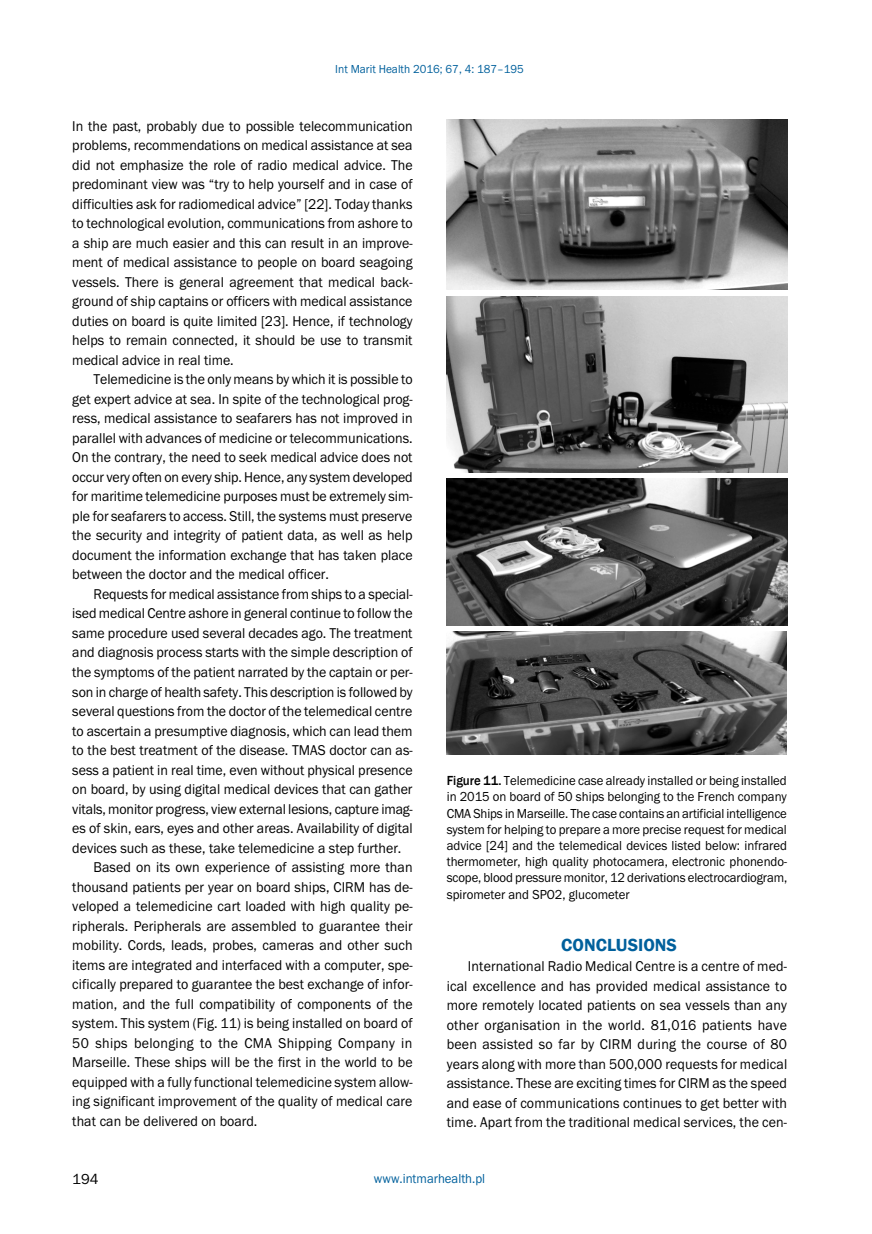
<style>
.page{position:relative;width:872px;height:1234px;background:#fff}
.page>*{position:absolute;margin:0;border:0;box-sizing:border-box;transform-origin:0 0}
.t1{font:600 18px "Franklin Gothic";color:#00609c}
.t2{font:15px "Franklin Got Itc TEE";color:#000}
.t3{font:14.7px/19.5px "Franklin Got Itc TEE";color:#000;text-align:justify;scale:.95 1}
.t4{font:14.7px "Franklin Got Itc TEE";letter-spacing:.02em;color:#000;scale:.95 1}
.t5{font:13.5px/16.2px "Franklin Got Itc TEE";color:#000;text-align:justify;scale:.95 1}
.t6{font:13.5px "Franklin Got Itc TEE";color:#00609c;scale:.95 1}
.t7{font:12px "Franklin Got Itc TEE";color:#00609c;scale:.95 1}
.s1{font-family:"Franklin Gothic";font-weight:500}
</style>
<div class="page">
<img style="left:446px;top:119px;width:341px;height:170px">
<img style="left:446px;top:297px;width:341px;height:175px">
<img style="left:446px;top:478px;width:341px;height:147px">
<img style="left:446px;top:631px;width:341px;height:123px">
<p class="t7" style="left:335px;top:62px;width:200px">Int Marit Health 2016; 67, 4: 187–195</p>
<p class="t3" style="left:72px;top:116px;width:360px">In the past, probably due to possible telecommunication problems, recommendations on medical assistance at sea did not emphasize the role of radio medical advice. The predominant view was “try to help yourself and in case of difficulties ask for radiomedical advice” [22]. Today thanks to technological evolution, communications from ashore to a ship are much easier and this can result in an improve&shy;ment of medical assistance to people on board seagoing vessels. There is general agreement that medical back&shy;ground of ship captains or officers with medical assistance duties on board is quite limited [23]. Hence, if technology helps to remain connected, it should be use to transmit medical advice in real time.</p>
<p class="t3" style="left:72px;top:370px;width:360px;text-indent:21px">Telemedicine is the only means by which it is possible to get expert advice at sea. In spite of the technological prog&shy;ress, medical assistance to seafarers has not improved in parallel with advances of medicine or telecommunications.<br>On the contrary, the need to seek medical advice does not occur very often on every ship. Hence, any system developed for maritime telemedicine purposes must be extremely sim&shy;ple for seafarers to access. Still, the systems must preserve the security and integrity of patient data, as well as help document the information exchange that has taken place between the doctor and the medical officer.</p>
<p class="t3" style="left:94px;top:584px;width:337px">Requests for medical assistance from ships to a special-</p>
<p class="t3" style="left:72px;top:604px;width:360px">ised medical Centre ashore in general continue to follow the</p>
<p class="t3" style="left:72px;top:623px;width:360px">same procedure used several decades ago. The treatment</p>
<p class="t3" style="left:72px;top:643px;width:360px">and diagnosis process starts with the simple description of</p>
<p class="t3" style="left:72px;top:662px;width:360px">the symptoms of the patient narrated by the captain or per-</p>
<p class="t3" style="left:72px;top:682px;width:360px">son in charge of health safety. This description is followed by</p>
<p class="t3" style="left:72px;top:701px;width:359px">several questions from the doctor of the telemedical centre</p>
<p class="t3" style="left:72px;top:721px;width:360px">to ascertain a presumptive diagnosis, which can lead them</p>
<p class="t3" style="left:72px;top:740px;width:360px">to the best treatment of the disease. TMAS doctor can as-</p>
<p class="t3" style="left:72px;top:760px;width:360px">sess a patient in real time, even without physical presence</p>
<p class="t3" style="left:72px;top:779px;width:359px">on board, by using digital medical devices that can gather</p>
<p class="t3" style="left:72px;top:799px;width:360px">vitals, monitor progress, view external lesions, capture imag-</p>
<p class="t3" style="left:72px;top:818px;width:360px">es of skin, ears, eyes and other areas. Availability of digital</p>
<p class="t3" style="left:72px;top:838px;width:348px">devices such as these, take telemedicine a step further.</p>
<p class="t3" style="left:94px;top:857px;width:337px">Based on its own experience of assisting more than</p>
<p class="t3" style="left:72px;top:877px;width:360px">thousand patients per year on board ships, CIRM has de-</p>
<p class="t3" style="left:72px;top:896px;width:360px">veloped a telemedicine cart loaded with high quality pe-</p>
<p class="t3" style="left:72px;top:916px;width:360px">ripherals. Peripherals are assembled to guarantee their</p>
<p class="t3" style="left:72px;top:935px;width:360px">mobility. Cords, leads, probes, cameras and other such</p>
<p class="t3" style="left:72px;top:955px;width:360px">items are integrated and interfaced with a computer, spe-</p>
<p class="t3" style="left:72px;top:974px;width:360px">cifically prepared to guarantee the best exchange of infor-</p>
<p class="t3" style="left:72px;top:994px;width:360px">mation, and the full compatibility of components of the</p>
<p class="t3" style="left:72px;top:1013px;width:360px">system. This system (Fig. 11) is being installed on board of</p>
<p class="t4" style="left:72px;top:1034px;width:359px">50 ships belonging to the CMA Shipping Company in</p>
<p class="t3" style="left:72px;top:1052px;width:360px">Marseille. These ships will be the first in the world to be</p>
<p class="t3" style="left:72px;top:1072px;width:360px">equipped with a fully functional telemedicine system allow-</p>
<p class="t3" style="left:72px;top:1091px;width:360px">ing significant improvement of the quality of medical care</p>
<p class="t3" style="left:72px;top:1111px;width:196px">that can be delivered on board.</p>
<p class="t5" style="left:447px;top:772px;width:360px"><span class="s1">Figure 11.</span> Telemedicine case already installed or being installed in 2015 on board of 50 ships belonging to the French company CMA Ships in Marseille. The case contains an artificial intelligence system for helping to prepare a more precise request for medical advice [24] and the telemedical devices listed below: infrared thermometer, high quality photocamera, electronic phonendo&shy;scope, blood pressure monitor, 12 derivations electrocardiogram, spirometer and SPO2, glucometer</p>
<p class="t1" style="left:561px;top:934px;width:24px">CONC</p>
<p class="t1" style="left:607px;top:934px;width:20px">LUSIONS</p>
<p class="t3" style="left:447px;top:956px;width:360px;text-indent:21px">International Radio Medical Centre is a centre of med&shy;ical excellence and has provided medical assistance to more remotely located patients on sea vessels than any other organisation in the world. 81,016 patients have been assisted so far by CIRM during the course of 80 years along with more than 500,000 requests for medical assistance. These are exciting times for CIRM as the speed and ease of communications continues to get better with time. Apart from the traditional medical services, the cen-</p>
<p class="t2" style="left:72px;top:1170px;width:28px">194</p>
<p class="t6" style="left:374px;top:1170px;width:119px">www.intmarhealth.pl</p>
</div>
